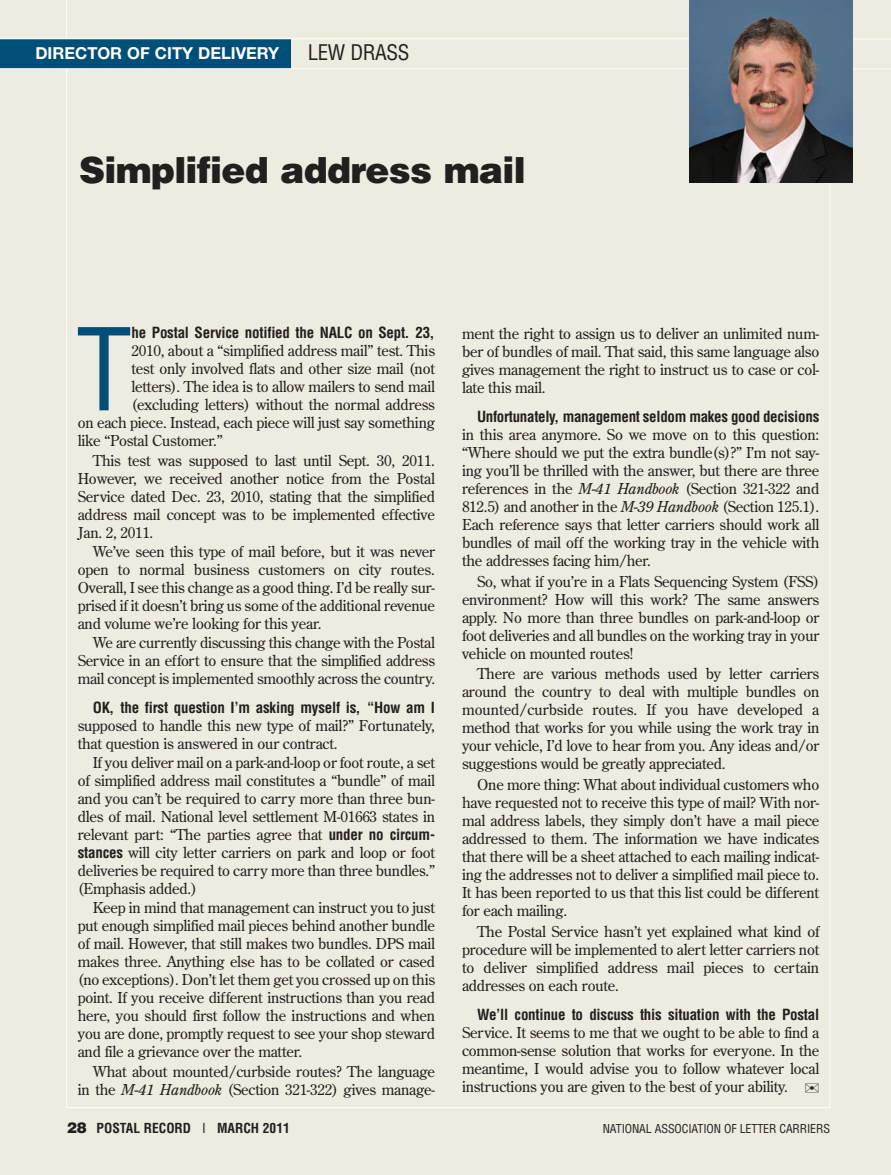
<style>
.page{position:relative;width:891px;height:1175px;background:#fff}
.page>*{position:absolute;margin:0;border:0;box-sizing:border-box;transform-origin:0 0}
.t1{font:condensed 110.85px "Helvetica";color:#004f79}
.t2{font:900 36px "Helvetica";letter-spacing:-.02em;color:#231f20}
.t3{font:condensed 21px "Helvetica";letter-spacing:-.02em;color:#231f20}
.t4{font:700 16.5px "Helvetica Neue";color:#fff}
.t5{font:15px/18px "Century Old Style";letter-spacing:-.015em;color:#231f20;text-align:justify}
.t6{font:700 condensed 15px "Helvetica";letter-spacing:-.015em;color:#231f20}
.t7{font:700 condensed 13.5px "Helvetica";color:#231f20}
.t8{font:condensed 12px "Helvetica";letter-spacing:-.01em;color:#231f20}
.s1{font-family:"Helvetica";font-weight:700;font-stretch:condensed}
.s2{font-style:italic}
.s3{font-weight:900;font-stretch:normal;font-size:15px}
.s4{font-weight:400}
</style>
<div class="page">
<div style="left:0;top:0;width:891px;height:1174px;background:#eeebe0"></div>
<hr style="left:67px;top:1107px;width:763px;height:1px;background:#fff">
<hr style="left:830px;top:6px;width:1px;height:1101px;background:#fff">
<hr style="left:66px;top:0;width:1px;height:1107px;background:#fff">
<div style="left:0;top:39px;width:291px;height:30px;background:#004f79"></div>
<hr style="left:0;top:68px;width:803px;height:1px;background:#fff">
<hr style="left:0;top:38px;width:818px;height:1px;background:#fff">
<hr style="left:846px;top:68px;width:45px;height:1px;background:#fff">
<hr style="left:845px;top:39px;width:46px;height:1px;background:#fff">
<img style="left:690px;top:0;width:162px;height:183px">
<p class="t4" style="left:35px;top:47px;width:245px">DIRECTOR OF CITY DELIVERY</p>
<h3 class="t3" style="left:308px;top:41px;width:103px">LEW DRASS</h3>
<h2 class="t2" style="left:79px;top:150px;width:448px">Simplified address mail</h2>
<h1 class="t1" style="left:76px;top:307px;width:57px">T</h1>
<p class="t6" style="left:132px;top:324px;width:304px">he Postal Service notified the NALC on Sept. 23,</p>
<p class="t5" style="left:132px;top:342px;width:305px">2010, about a “simplified address mail” test. This</p>
<p class="t5" style="left:132px;top:360px;width:305px">test only involved flats and other size mail (not</p>
<p class="t5" style="left:132px;top:378px;width:305px">letters). The idea is to allow mailers to send mail</p>
<p class="t5" style="left:132px;top:396px;width:305px">(excluding letters) without the normal address</p>
<p class="t5" style="left:78px;top:414px;width:359px">on each piece. Instead, each piece will just say something</p>
<p class="t5" style="left:78px;top:432px;width:146px">like “Postal Customer.”</p>
<p class="t5" style="left:93px;top:451px;width:344px">This test was supposed to last until Sept. 30, 2011.</p>
<p class="t5" style="left:78px;top:469px;width:359px">However, we received another notice from the Postal</p>
<p class="t5" style="left:78px;top:487px;width:359px">Service dated Dec. 23, 2010, stating that the simplified</p>
<p class="t5" style="left:78px;top:505px;width:359px">address mail concept was to be implemented effective</p>
<p class="t5" style="left:78px;top:523px;width:77px">Jan. 2, 2011.</p>
<p class="t5" style="left:93px;top:543px;width:344px">We’ve seen this type of mail before, but it was never</p>
<p class="t5" style="left:78px;top:561px;width:359px">open to normal business customers on city routes.</p>
<p class="t5" style="left:78px;top:579px;width:359px">Overall, I see this change as a good thing. I’d be really sur-</p>
<p class="t5" style="left:78px;top:597px;width:359px">prised if it doesn’t bring us some of the additional revenue</p>
<p class="t5" style="left:78px;top:615px;width:245px">and volume we’re looking for this year.</p>
<p class="t5" style="left:93px;top:634px;width:344px">We are currently discussing this change with the Postal</p>
<p class="t5" style="left:78px;top:652px;width:359px">Service in an effort to ensure that the simplified address</p>
<p class="t5" style="left:78px;top:670px;width:359px">mail concept is implemented smoothly across the country.</p>
<p class="t6" style="left:93px;top:698px;width:344px">OK, the first question I’m asking myself is, “How am I</p>
<p class="t5" style="left:78px;top:716px;width:359px">supposed to handle this new type of mail?” Fortunately, that question is answered in our contract.</p>
<p class="t5" style="left:78px;top:753px;width:359px;text-indent:15px">If you deliver mail on a park-and-loop or foot route, a set of simplified address mail constitutes a “bundle” of mail and you can’t be required to carry more than three bun&shy;dles of mail. National level settlement M-01663 states in relevant part: “The parties agree that <span class="s1">under no circum&shy;stances</span> will city letter carriers on park and loop or foot deliveries be required to carry more than three bundles.” (Emphasis added.)</p>
<p class="t5" style="left:78px;top:899px;width:359px;text-indent:15px">Keep in mind that management can instruct you to just put enough simplified mail pieces behind another bundle of mail. However, that still makes two bundles. DPS mail makes three. Anything else has to be collated or cased (no exceptions). Don’t let them get you crossed up on this point. If you receive different instructions than you read here, you should first follow the instructions and when you are done, promptly request to see your shop steward and file a grievance over the matter.</p>
<p class="t5" style="left:78px;top:1062px;width:359px;text-align:right">What about mounted/curbside routes? The language in the <span class="s2">M-41 Handbook</span> (Section 321-322) gives manage-</p>
<p class="t5" style="left:462px;top:324px;width:359px">ment the right to assign us to deliver an unlimited num&shy;ber of bundles of mail. That said, this same language also gives management the right to instruct us to case or col&shy;late this mail.</p>
<p class="t6" style="left:477px;top:408px;width:344px">Unfortunately, management seldom makes good decisions</p>
<p class="t5" style="left:462px;top:426px;width:359px">in this area anymore. So we move on to this question: “Where should we put the extra bundle(s)?” I’m not say&shy;ing you’ll be thrilled with the answer, but there are three references in the <span class="s2">M-41 Handbook</span> (Section 321-322 and 812.5) and another in the <span class="s2">M-39 Handbook</span> (Section 125.1).<br>Each reference says that letter carriers should work all bundles of mail off the working tray in the vehicle with the addresses facing him/her.</p>
<p class="t5" style="left:462px;top:572px;width:359px;text-indent:15px">So, what if you’re in a Flats Sequencing System (FSS) environment? How will this work? The same answers apply. No more than three bundles on park-and-loop or foot deliveries and all bundles on the working tray in your vehicle on mounted routes!</p>
<p class="t5" style="left:462px;top:665px;width:359px;text-indent:15px">There are various methods used by letter carriers around the country to deal with multiple bundles on mounted/curbside routes. If you have developed a method that works for you while using the work tray in your vehicle, I’d love to hear from you. Any ideas and/or suggestions would be greatly appreciated.</p>
<p class="t5" style="left:462px;top:775px;width:359px;text-indent:15px">One more thing: What about individual customers who have requested not to receive this type of mail? With nor&shy;mal address labels, they simply don’t have a mail piece addressed to them. The information we have indicates that there will be a sheet attached to each mailing indicat&shy;ing the addresses not to deliver a simplified mail piece to.<br>It has been reported to us that this list could be different for each mailing.</p>
<p class="t5" style="left:462px;top:922px;width:359px;text-indent:15px">The Postal Service hasn’t yet explained what kind of procedure will be implemented to alert letter carriers not to deliver simplified address mail pieces to certain addresses on each route.</p>
<p class="t6" style="left:477px;top:1006px;width:344px">We’ll continue to discuss this situation with the Postal</p>
<p class="t5" style="left:462px;top:1024px;width:359px">Service. It seems to me that we ought to be able to find a common-sense solution that works for everyone. In the meantime, I would advise you to follow whatever local instructions you are given to the best of your ability.</p>
<p class="t7" style="left:67px;top:1120px;width:225px"><span class="s3">28</span> POSTAL RECORD <span class="s4">I</span> MARCH 2011</p>
<p class="t8" style="left:603px;top:1121px;width:229px">NATIONAL ASSOCIATION OF LETTER CARRIERS</p>
</div>
